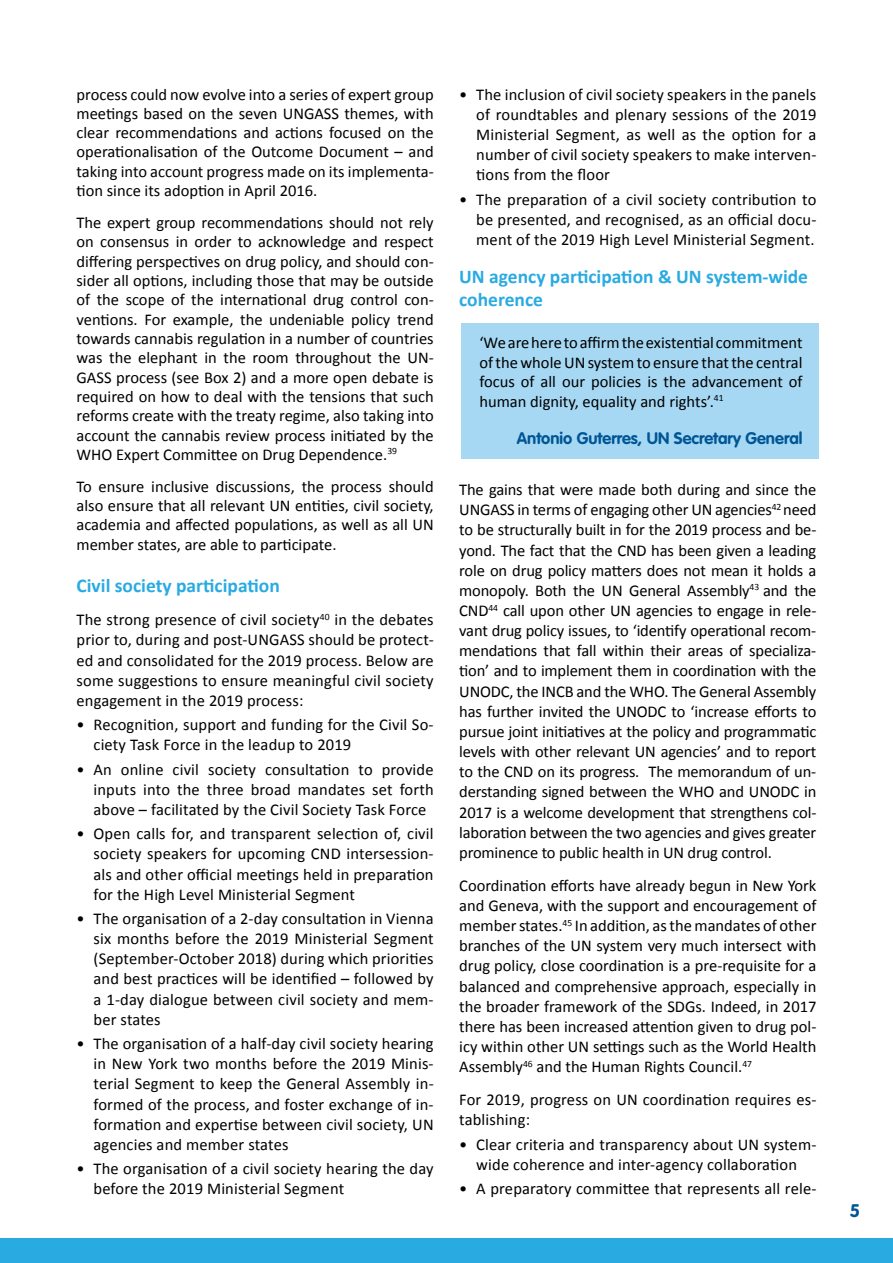
<style>
.page{position:relative;width:893px;height:1263px;background:#fff}
.page>*{position:absolute;margin:0;border:0;box-sizing:border-box;transform-origin:0 0}
.t1{font:700 19.5px/22.8px "Calibri";color:#29abe2}
.t2{font:700 18px "VAG Rounded LT Pro";color:#005594}
.t3{font:16.5px/20.1px "Calibri";letter-spacing:.01em;color:#000;text-align:justify}
.t4{font:700 16.5px "VAG Rounded LT Pro";color:#005594}
</style>
<div class="page">
<div style="left:0;top:1238px;width:893px;height:25px;background:#29abe2"></div>
<div style="left:462px;top:324px;width:357px;height:135px;background:#a6d8f4"></div>
<p class="t3" style="left:77px;top:84px;width:359px;line-height:19.4px">process could now evolve into a series of expert group meetings based on the seven UNGASS themes, with clear recommendations and actions focused on the operationalisation of the Outcome Document – and taking into account progress made on its implementa&shy;tion since its adoption in April 2016.</p>
<p class="t3" style="left:77px;top:213px;width:359px;line-height:19.4px">The expert group recommendations should not rely on consensus in order to acknowledge and respect differing perspectives on drug policy, and should con&shy;sider all options, including those that may be outside of the scope of the international drug control con&shy;ventions. For example, the undeniable policy trend towards cannabis regulation in a number of countries was the elephant in the room throughout the UN-GASS process (see Box 2) and a more open debate is required on how to deal with the tensions that such reforms create with the treaty regime, also taking into account the cannabis review process initiated by the WHO Expert Committee on Drug Dependence.<sup>39</sup></p>
<p class="t3" style="left:77px;top:477px;width:359px;line-height:19.4px">To ensure inclusive discussions, the process should also ensure that all relevant UN entities, civil society, academia and affected populations, as well as all UN member states, are able to participate.</p>
<p class="t1" style="left:77px;top:574px;width:205px">Civil society participation</p>
<p class="t3" style="left:77px;top:610px;width:359px">The strong presence of civil society<sup>40</sup> in the debates prior to, during and post-UNGASS should be protect&shy;ed and consolidated for the 2019 process. Below are some suggestions to ensure meaningful civil society engagement in the 2019 process:</p>
<p class="t3" style="left:94px;top:715px;width:342px;text-indent:-17px">• Recognition, support and funding for the Civil So&shy;ciety Task Force in the leadup to 2019</p>
<p class="t3" style="left:94px;top:759px;width:342px;text-indent:-17px">• An online civil society consultation to provide inputs into the three broad mandates set forth above – facilitated by the Civil Society Task Force</p>
<p class="t3" style="left:94px;top:824px;width:342px;text-indent:-17px">• Open calls for, and transparent selection of, civil society speakers for upcoming CND intersession&shy;als and other official meetings held in preparation for the High Level Ministerial Segment</p>
<p class="t3" style="left:94px;top:909px;width:342px;text-indent:-17px">• The organisation of a 2-day consultation in Vienna six months before the 2019 Ministerial Segment (September-October 2018) during which priorities and best practices will be identified – followed by a 1-day dialogue between civil society and mem&shy;ber states</p>
<p class="t3" style="left:94px;top:1034px;width:342px;text-indent:-17px">• The organisation of a half-day civil society hearing in New York two months before the 2019 Minis&shy;terial Segment to keep the General Assembly in&shy;formed of the process, and foster exchange of in&shy;formation and expertise between civil society, UN agencies and member states</p>
<p class="t3" style="left:94px;top:1159px;width:342px;text-indent:-17px">• The organisation of a civil society hearing the day before the 2019 Ministerial Segment</p>
<p class="t3" style="left:476px;top:84px;width:342px;text-indent:-17px">• The inclusion of civil society speakers in the panels of roundtables and plenary sessions of the 2019<br>Ministerial Segment, as well as the option for a number of civil society speakers to make interven&shy;tions from the floor</p>
<p class="t3" style="left:476px;top:189px;width:342px;text-indent:-17px">• The preparation of a civil society contribution to be presented, and recognised, as an official docu&shy;ment of the 2019 High Level Ministerial Segment.</p>
<p class="t1" style="left:459px;top:265px;width:350px">UN agency participation &amp; UN system-wide coherence</p>
<p class="t3" style="left:479px;top:333px;width:325px;line-height:19.5px">‘We are here to affirm the existential commitment of the whole UN system to ensure that the central focus of all our policies is the advancement of human dignity, equality and rights’.<sup>41</sup></p>
<p class="t4" style="left:517px;top:427px;width:287px">Antonio Guterres, UN Secretary General</p>
<p class="t3" style="left:459px;top:480px;width:359px">The gains that were made both during and since the UNGASS in terms of engaging other UN agencies<sup>42</sup> need to be structurally built in for the 2019 process and be&shy;yond. The fact that the CND has been given a leading role on drug policy matters does not mean it holds a monopoly. Both the UN General Assembly<sup>43</sup> and the CND<sup>44</sup> call upon other UN agencies to engage in rele&shy;vant drug policy issues, to ‘identify operational recom&shy;mendations that fall within their areas of specializa&shy;tion’ and to implement them in coordination with the UNODC, the INCB and the WHO. The General Assembly has further invited the UNODC to ‘increase efforts to pursue joint initiatives at the policy and programmatic levels with other relevant UN agencies’ and to report to the CND on its progress. The memorandum of un&shy;derstanding signed between the WHO and UNODC in 2017 is a welcome development that strengthens col&shy;laboration between the two agencies and gives greater prominence to public health in UN drug control.</p>
<p class="t3" style="left:459px;top:875px;width:359px">Coordination efforts have already begun in New York and Geneva, with the support and encouragement of member states.<sup>45</sup> In addition, as the mandates of other branches of the UN system very much intersect with drug policy, close coordination is a pre-requisite for a balanced and comprehensive approach, especially in the broader framework of the SDGs. Indeed, in 2017 there has been increased attention given to drug pol&shy;icy within other UN settings such as the World Health Assembly<sup>46</sup> and the Human Rights Council.<sup>47</sup></p>
<p class="t3" style="left:459px;top:1090px;width:359px">For 2019, progress on UN coordination requires es&shy;tablishing:</p>
<p class="t3" style="left:459px;top:1134px;width:359px;text-align:center">• Clear criteria and transparency about UN system&shy;wide coherence and inter-agency collaboration</p>
<p class="t3" style="left:459px;top:1179px;width:359px">• A preparatory committee that represents all rele-</p>
<p class="t2" style="left:850px;top:1199px;width:12px">5</p>
</div>
